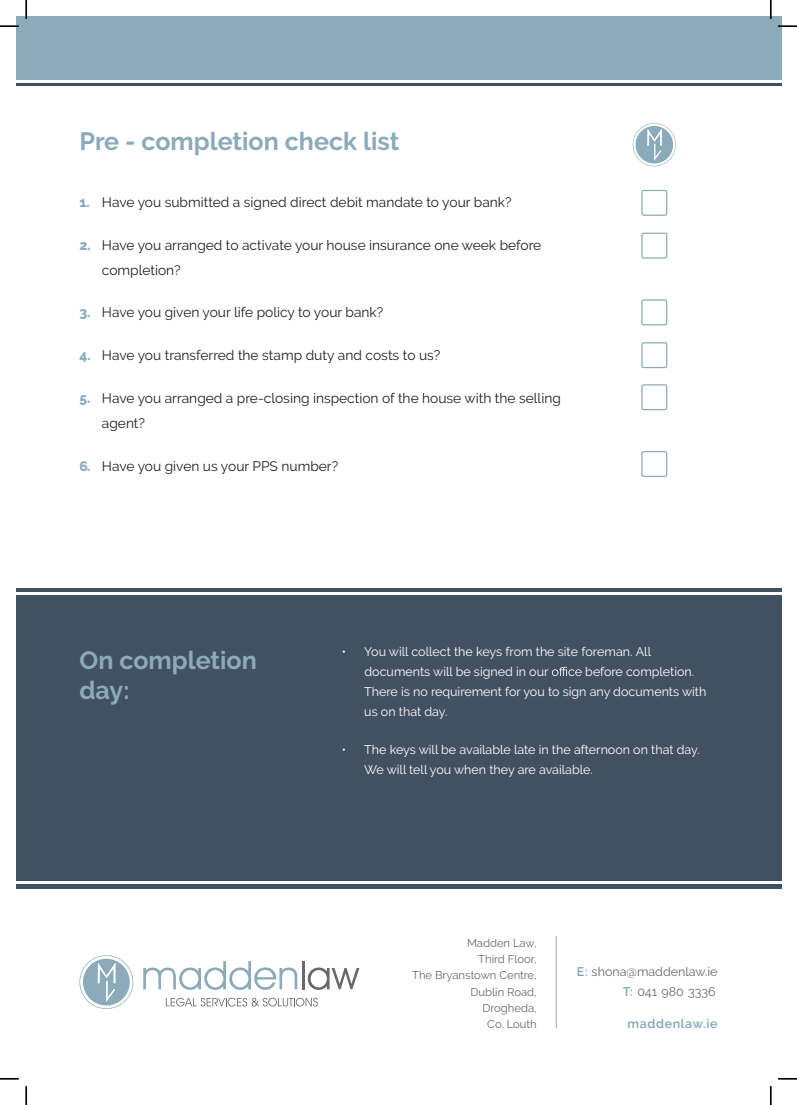
<style>
.page{position:relative;width:797px;height:1105px;background:#fff}
.page>*{position:absolute;margin:0;border:0;box-sizing:border-box;transform-origin:0 0}
.t1{font:700 25px/30px "Raleway";color:#8babba}
.t2{font:13.75px/25px "Raleway";color:#221f1f}
.t3{font:12.5px/20px "Raleway";color:#fff}
.t4{font:12.5px/19.8px "Raleway";color:#666a6a;text-align:right}
.t5{font:600 12.5px "Raleway";letter-spacing:.05em;color:#7fa5b5}
.t6{font:11.25px/16.2px "Raleway";color:#666a6a;text-align:right}
.s1{font-weight:800;color:#8babba}
.s2{font-weight:600;color:#7fa5b5}
</style>
<div class="page">
<div style="left:16px;top:16px;width:765px;height:63px;background:#8babba"></div>
<div style="left:641px;top:190px;width:26px;height:26px;border:1px solid #8babba;border-radius:2px"></div>
<div style="left:641px;top:233px;width:26px;height:26px;border:1px solid #8babba;border-radius:2px"></div>
<div style="left:641px;top:299px;width:26px;height:26px;border:1px solid #8babba;border-radius:2px"></div>
<div style="left:641px;top:342px;width:26px;height:26px;border:1px solid #8babba;border-radius:2px"></div>
<div style="left:641px;top:384px;width:26px;height:26px;border:1px solid #8babba;border-radius:2px"></div>
<div style="left:641px;top:451px;width:26px;height:26px;border:1px solid #8babba;border-radius:2px"></div>
<svg style="left:632px;top:123px;width:44px;height:43px"></svg>
<div style="left:16px;top:588px;width:765px;height:300px;background:#425162"></div>
<svg style="left:552px;top:667px;width:29px;height:9px"></svg>
<hr style="left:16px;top:592px;width:765px;height:2px;background:#fff">
<hr style="left:16px;top:881px;width:765px;height:2px;background:#fff">
<svg style="left:166px;top:998px;width:152px;height:8px"></svg>
<svg style="left:143px;top:961px;width:154px;height:29px"></svg>
<hr style="left:302px;top:961px;width:2px;height:28px;background:#666a6a">
<svg style="left:308px;top:967px;width:51px;height:23px"></svg>
<svg style="left:79px;top:955px;width:54px;height:54px"></svg>
<hr style="left:556px;top:936px;width:1px;height:92px;background:#8babba">
<hr style="left:16px;top:83px;width:765px;height:3px;background:#425162">
<svg style="left:0;top:25px;width:19px;height:2px"></svg>
<svg style="left:778px;top:25px;width:19px;height:2px"></svg>
<svg style="left:0;top:1078px;width:19px;height:1px"></svg>
<svg style="left:778px;top:1078px;width:19px;height:1px"></svg>
<svg style="left:25px;top:0;width:2px;height:19px"></svg>
<svg style="left:25px;top:1086px;width:2px;height:19px"></svg>
<svg style="left:770px;top:0;width:1px;height:19px"></svg>
<svg style="left:770px;top:1086px;width:1px;height:19px"></svg>
<h1 class="t1" style="left:79px;top:129px;width:321px">Pre - completion check list</h1>
<p class="t2" style="left:79px;top:191px;width:434px"><span class="s1">1.</span> Have you submitted a signed direct debit mandate to your bank?</p>
<p class="t2" style="left:102px;top:234px;width:441px;text-indent:-22px"><span class="s1">2.</span> Have you arranged to activate your house insurance one week before completion?</p>
<p class="t2" style="left:79px;top:301px;width:305px"><span class="s1">3.</span> Have you given your life policy to your bank?</p>
<p class="t2" style="left:79px;top:344px;width:362px"><span class="s1">4.</span> Have you transferred the stamp duty and costs to us?</p>
<p class="t2" style="left:102px;top:387px;width:460px;text-indent:-22px"><span class="s1">5.</span> Have you arranged a pre-closing inspection of the house with the selling agent?</p>
<p class="t2" style="left:79px;top:455px;width:260px"><span class="s1">6.</span> Have you given us your PPS number?</p>
<h1 class="t1" style="left:79px;top:647px;width:179px">On completion day:</h1>
<p class="t3" style="left:342px;top:643px;width:6px">ï</p>
<p class="t3" style="left:364px;top:643px;width:288px">You will collect the keys from the site foreman. All documents will be signed in our</p>
<p class="t3" style="left:364px;top:663px;width:343px;text-indent:221px">before completion.<br>There is no requirement for you to sign any documents with us on that day.</p>
<p class="t3" style="left:342px;top:740px;width:6px">ï</p>
<p class="t3" style="left:364px;top:740px;width:337px">The keys will be available late in the afternoon on that day.<br>We will tell you when they are available.</p>
<p class="t6" style="left:412px;top:936px;width:126px">Madden Law,<br>Third Floor,<br>The Bryanstown Centre,<br>Dublin Road,<br>Drogheda,<br>Co. Louth</p>
<p class="t4" style="left:577px;top:963px;width:142px"><span class="s2">E:</span> shona@maddenlaw.ie<br><span class="s2">T:</span> 041 980 3336</p>
<p class="t5" style="left:627px;top:1019px;width:91px">maddenlaw.ie</p>
</div>
